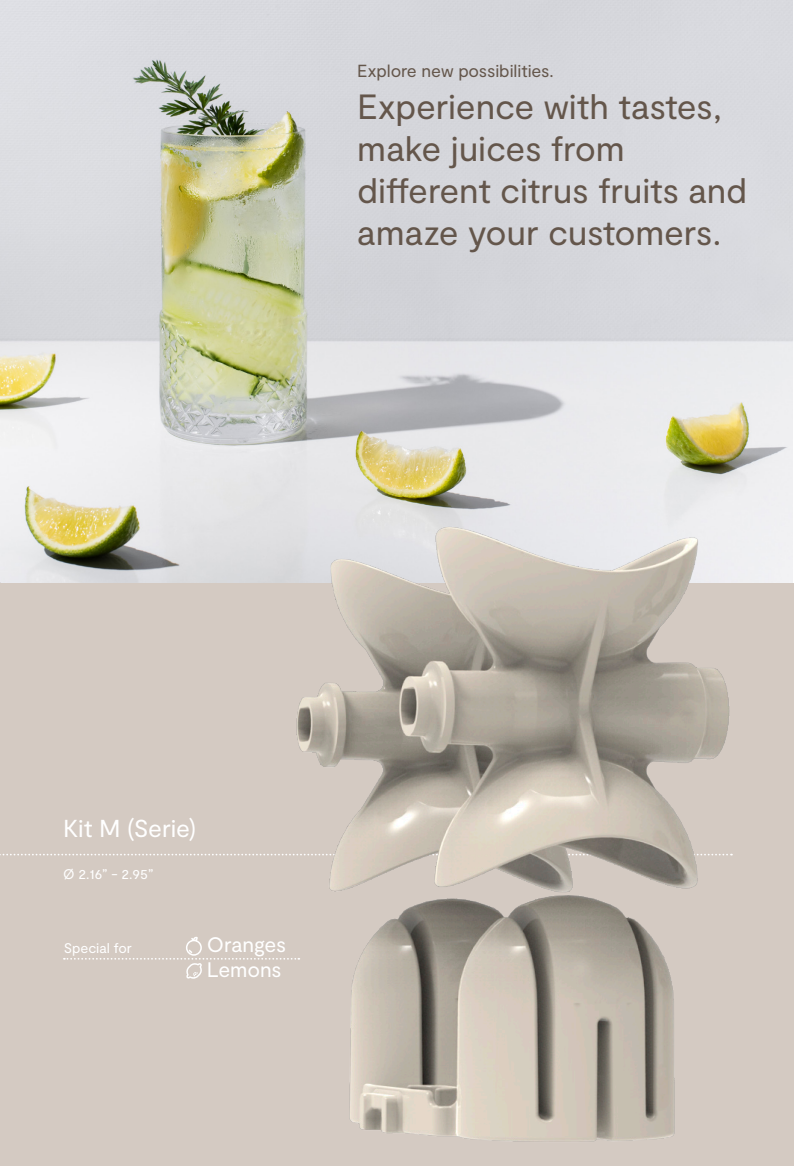
<style>
.page{position:relative;width:794px;height:1166px;background:#fff}
.page>*{position:absolute;margin:0;border:0;box-sizing:border-box;transform-origin:0 0}
.t1{font:35px/42px "Moderat";letter-spacing:-.005em;color:#64564b}
.t2{font:24.5px "Moderat";letter-spacing:-.005em;color:#fff}
.t3{font:21px "Moderat";letter-spacing:-.01em;color:#fff}
.t4{font:17.5px "Moderat";letter-spacing:-.005em;color:#64564b}
.t5{font:14px "Moderat";letter-spacing:-.005em;color:#fff}
</style>
<div class="page">
<img style="left:1px;top:0;width:791px;height:583px">
<div style="left:0;top:583px;width:794px;height:583px;background:#d4cac2"></div>
<svg style="left:2px;top:854px;width:278px;height:1px"></svg>
<img style="left:281px;top:518px;width:487px;height:624px">
<img style="left:0;top:0;width:1px;height:583px">
<svg style="left:64px;top:936px;width:235px;height:42px"></svg>
<p class="t4" style="left:357px;top:61px;width:198px">Explore new possibilities.</p>
<p class="t1" style="left:357px;top:87px;width:391px">Experience with tastes, make juices from different citrus fruits and amaze your customers.</p>
<p class="t2" style="left:63px;top:814px;width:135px">Kit M (Serie)</p>
<p class="t5" style="left:63px;top:866px;width:92px">Ø 2.16” - 2.95”</p>
<p class="t5" style="left:64px;top:940px;width:69px">Special for</p>
<p class="t3" style="left:207px;top:933px;width:81px">Oranges</p>
<p class="t3" style="left:207px;top:957px;width:76px">Lemons</p>
</div>
